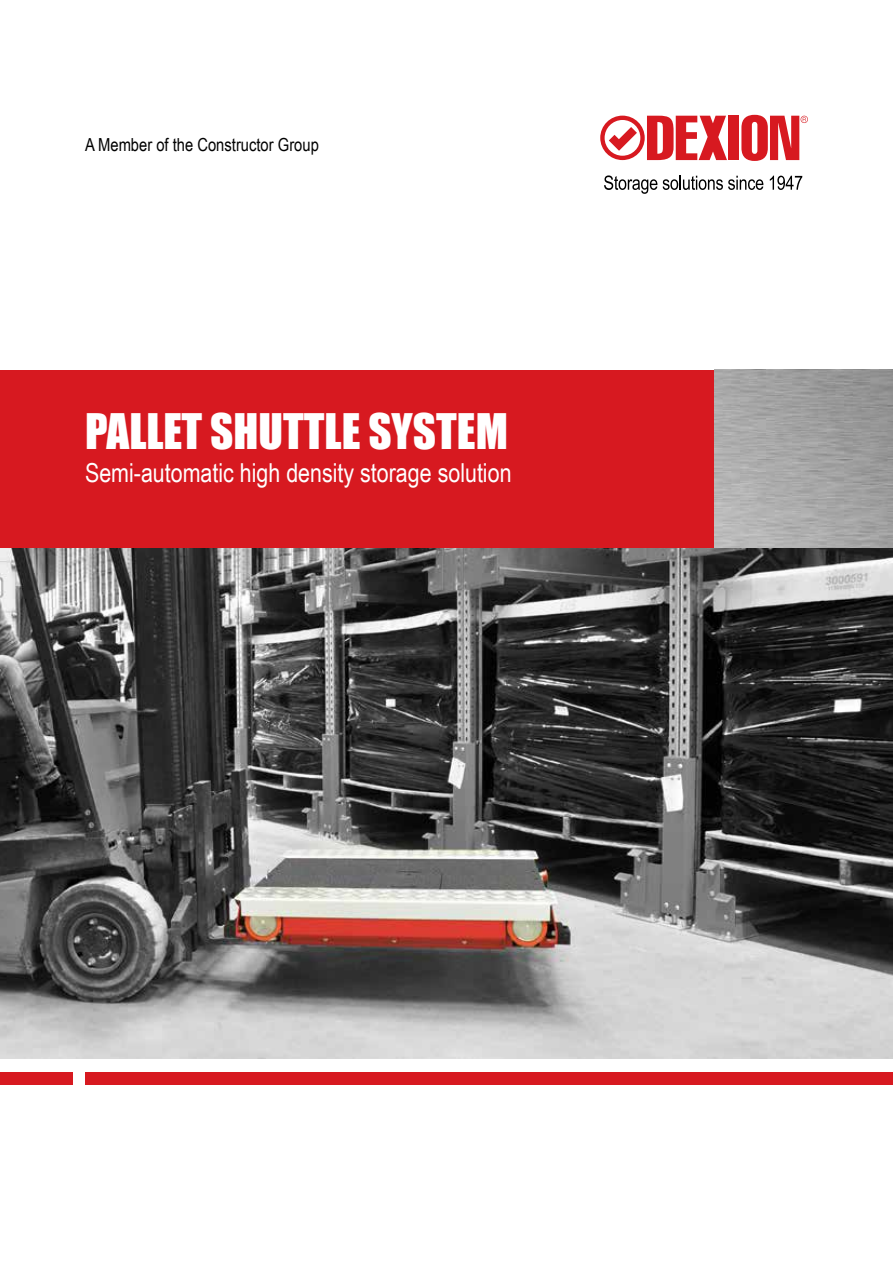
<style>
.page{position:relative;width:893px;height:1263px;background:#fff}
.page>*{position:absolute;margin:0;border:0;box-sizing:border-box;transform-origin:0 0}
.t1{font:45px "Impact";color:#fff}
.t2{font:26.1px "Arial Narrow";color:#fff}
.t3{font:18px "Arial Narrow";color:#000}
</style>
<div class="page">
<div style="left:85px;top:1071px;width:808px;height:13px;background:#d71920"></div>
<div style="left:0;top:1071px;width:72px;height:13px;background:#d71920"></div>
<div style="left:728px;top:116px;width:11px;height:44px;background:#d71920"></div>
<svg style="left:600px;top:116px;width:127px;height:44px"></svg>
<svg style="left:741px;top:115px;width:67px;height:46px"></svg>
<svg style="left:604px;top:175px;width:53px;height:19px"></svg>
<svg style="left:663px;top:176px;width:100px;height:14px"></svg>
<svg style="left:770px;top:176px;width:32px;height:14px"></svg>
<div style="left:0;top:370px;width:714px;height:179px;background:#d71920"></div>
<img style="left:715px;top:370px;width:178px;height:179px">
<img style="left:0;top:549px;width:893px;height:510px">
<p class="t3" style="left:85px;top:131px;width:235px">A Member of the Constructor Group</p>
<h1 class="t1" style="left:85px;top:396px;width:424px">PALLET SHUTTLE SYSTEM</h1>
<p class="t2" style="left:85px;top:454px;width:428px">Semi-automatic high density storage solution</p>
</div>
